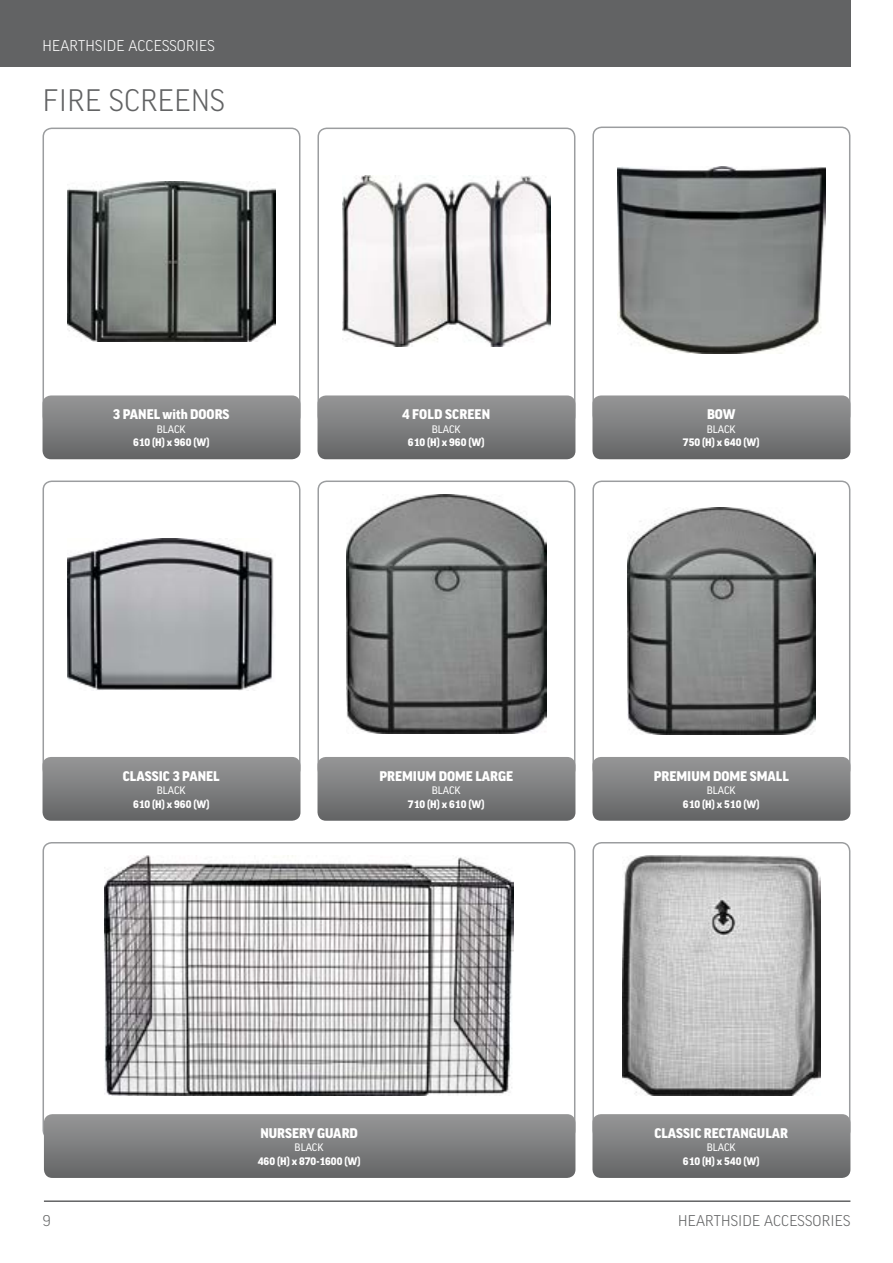
<style>
.page{position:relative;width:893px;height:1263px;background:#fff}
.page>*{position:absolute;margin:0;border:0;box-sizing:border-box;transform-origin:0 0}
.t1{font:300 30px "Good OT";letter-spacing:.01em;color:#626364}
.t2{font:300 15px "Good OT";letter-spacing:.01em;color:#626364}
.t3{font:300 15px "Good OT";letter-spacing:.01em;color:#fff}
.t4{font:900 13.5px "Good OT";color:#fff}
.t5{font:900 10.5px "Good OT";color:#fff}
.t6{font:10.5px "Good OT";color:#fff}
</style>
<div class="page">
<div style="left:0;top:0;width:850px;height:66px;background:#626364"></div>
<hr style="left:44px;top:1200px;width:806px;height:2px;background:#626364">
<img style="left:68px;top:538px;width:206px;height:152px">
<div style="left:43px;top:480px;width:257px;height:298px;border:2px solid #9b9d9f;border-radius:9px"></div>
<img style="left:105px;top:856px;width:408px;height:239px">
<div style="left:43px;top:842px;width:532px;height:298px;border:2px solid #9b9d9f;border-radius:9px"></div>
<img style="left:618px;top:167px;width:207px;height:187px">
<div style="left:592px;top:127px;width:258px;height:297px;border:2px solid #9b9d9f;border-radius:9px"></div>
<img style="left:68px;top:181px;width:207px;height:160px">
<div style="left:43px;top:128px;width:257px;height:297px;border:2px solid #9b9d9f;border-radius:9px"></div>
<img style="left:623px;top:856px;width:197px;height:239px">
<div style="left:592px;top:842px;width:258px;height:298px;border:2px solid #9b9d9f;border-radius:9px"></div>
<img style="left:347px;top:494px;width:199px;height:240px">
<div style="left:317px;top:480px;width:258px;height:298px;border:2px solid #9b9d9f;border-radius:9px"></div>
<img style="left:627px;top:508px;width:188px;height:226px">
<div style="left:592px;top:480px;width:258px;height:298px;border:2px solid #9b9d9f;border-radius:9px"></div>
<img style="left:343px;top:176px;width:207px;height:171px">
<div style="left:317px;top:128px;width:258px;height:297px;border:2px solid #9b9d9f;border-radius:9px"></div>
<svg style="left:43px;top:757px;width:257px;height:64px;background:#7d7e7f"></svg>
<svg style="left:44px;top:1114px;width:531px;height:64px;background:#7d7e7f"></svg>
<svg style="left:592px;top:395px;width:258px;height:64px;background:#7e7f80"></svg>
<svg style="left:43px;top:395px;width:257px;height:64px;background:#7e7f80"></svg>
<svg style="left:592px;top:1114px;width:258px;height:64px;background:#7e7e7f"></svg>
<svg style="left:317px;top:757px;width:258px;height:64px;background:#7e7f7f"></svg>
<svg style="left:592px;top:757px;width:258px;height:64px;background:#7e7e7f"></svg>
<svg style="left:317px;top:395px;width:258px;height:64px;background:#7e7f80"></svg>
<h2 class="t3" style="left:43px;top:38px;width:174px">HEARTHSIDE ACCESSORIES</h2>
<h1 class="t1" style="left:43px;top:84px;width:184px">FIRE SCREENS</h1>
<p class="t4" style="left:113px;top:407px;width:118px">3 PANEL with DOORS</p>
<p class="t6" style="left:157px;top:423px;width:31px">BLACK</p>
<p class="t5" style="left:133px;top:437px;width:78px">610 (H) x 960 (W)</p>
<p class="t4" style="left:402px;top:407px;width:89px">4 FOLD SCREEN</p>
<p class="t6" style="left:432px;top:423px;width:31px">BLACK</p>
<p class="t5" style="left:408px;top:437px;width:78px">610 (H) x 960 (W)</p>
<p class="t4" style="left:123px;top:769px;width:98px">CLASSIC 3 PANEL</p>
<p class="t6" style="left:157px;top:785px;width:31px">BLACK</p>
<p class="t5" style="left:133px;top:798px;width:78px">610 (H) x 960 (W)</p>
<p class="t4" style="left:379px;top:769px;width:135px">PREMIUM DOME LARGE</p>
<p class="t6" style="left:432px;top:785px;width:31px">BLACK</p>
<p class="t5" style="left:408px;top:798px;width:78px">710 (H) x 610 (W)</p>
<h2 class="t2" style="left:43px;top:1213px;width:10px">9</h2>
<p class="t4" style="left:260px;top:1126px;width:99px">NURSERY GUARD</p>
<p class="t6" style="left:295px;top:1142px;width:31px">BLACK</p>
<p class="t5" style="left:258px;top:1155px;width:104px">460 (H) x 870-1600 (W)</p>
<p class="t4" style="left:707px;top:407px;width:30px">BOW</p>
<p class="t6" style="left:707px;top:423px;width:31px">BLACK</p>
<p class="t5" style="left:683px;top:437px;width:78px">750 (H) x 640 (W)</p>
<p class="t4" style="left:654px;top:769px;width:137px">PREMIUM DOME SMALL</p>
<p class="t6" style="left:707px;top:785px;width:31px">BLACK</p>
<p class="t5" style="left:683px;top:798px;width:78px">610 (H) x 510 (W)</p>
<p class="t4" style="left:654px;top:1126px;width:135px">CLASSIC RECTANGULAR</p>
<p class="t6" style="left:707px;top:1142px;width:31px">BLACK</p>
<p class="t5" style="left:683px;top:1155px;width:78px">610 (H) x 540 (W)</p>
<h2 class="t2" style="left:678px;top:1213px;width:174px">HEARTHSIDE ACCESSORIES</h2>
</div>
